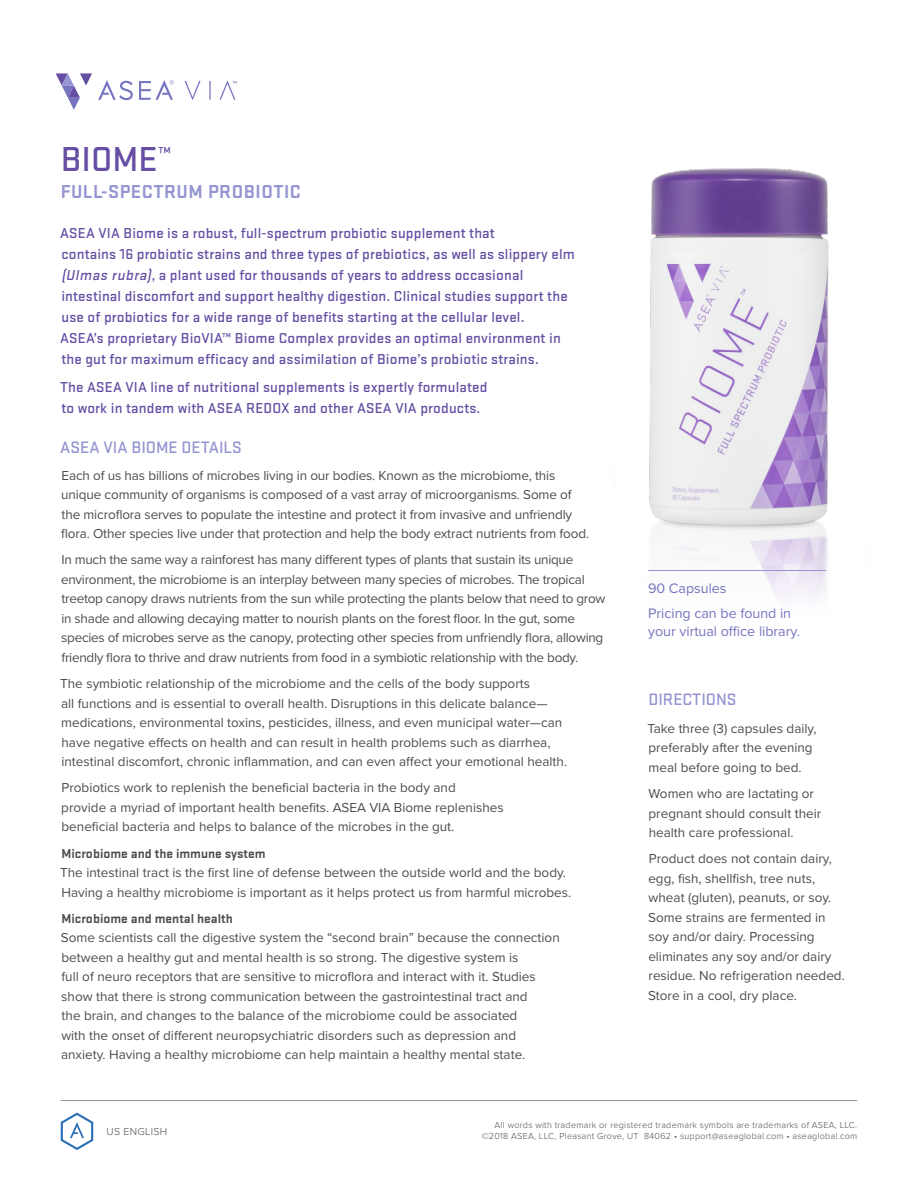
<style>
.page{position:relative;width:918px;height:1188px;background:#fff}
.page>*{position:absolute;margin:0;border:0;box-sizing:border-box;transform-origin:0 0}
.t1{font:500 36px "Stratum 2";color:#654ea3}
.t2{font:700 19.5px "Stratum 2";letter-spacing:.025em;color:#9595d2}
.t3{font:500 17.25px "Stratum 2";color:#9595d2}
.t4{font:500 15px/21px "Stratum 2";letter-spacing:.01em;color:#654ea3}
.t5{font:14.25px/24.8px "Proxima Nova";color:#7474c1}
.t6{font:13.5px/19.5px "Proxima Nova";color:#4d4d4f}
.t7{font:13.5px/19.5px "Proxima Nova";letter-spacing:-.02em;color:#4d4d4f}
.t8{font:700 13.5px "Stratum 2";color:#4d4d4f}
.t9{font:300 10.5px "Proxima Nova";letter-spacing:.03em;color:#4d4d4f}
.t10{font:300 9px/10.8px "Proxima Nova";letter-spacing:.03em;color:#4d4d4f;text-align:right}
.s1{font-style:italic}
</style>
<div class="page">
<img style="left:649px;top:168px;width:180px;height:431px">
<hr style="left:648px;top:570px;width:178px;height:1px;background:#9595d2">
<svg style="left:56px;top:73px;width:36px;height:37px"></svg>
<svg style="left:98px;top:80px;width:35px;height:20px"></svg>
<svg style="left:185px;top:81px;width:16px;height:19px"></svg>
<svg style="left:209px;top:81px;width:2px;height:19px"></svg>
<svg style="left:220px;top:81px;width:17px;height:19px"></svg>
<svg style="left:139px;top:80px;width:35px;height:20px"></svg>
<hr style="left:61px;top:1100px;width:796px;height:1px;background:#939598">
<svg style="left:60px;top:1112px;width:34px;height:38px"></svg>
<h1 class="t1" style="left:61px;top:135px;width:112px">BIOME<sup>™</sup></h1>
<h2 class="t2" style="left:61px;top:178px;width:242px">FULL-SPECTRUM PROBIOTIC</h2>
<p class="t4" style="left:60px;top:222px;width:516px">ASEA VIA Biome is a robust, full-spectrum probiotic supplement that<br>contains 16 probiotic strains and three types of prebiotics, as well as slippery elm <span class="s1">(Ulmas rubra)</span>, a plant used for thousands of years to address occasional intestinal discomfort and support healthy digestion. Clinical studies support the use of probiotics for a wide range of benefits starting at the cellular level.<br>ASEA’s proprietary BioVIA™ Biome Complex provides an optimal environment in the gut for maximum efficacy and assimilation of Biome’s probiotic strains.</p>
<p class="t4" style="left:60px;top:376px;width:429px">The ASEA VIA line of nutritional supplements is expertly formulated to work in tandem with ASEA REDOX and other ASEA VIA products.</p>
<p class="t3" style="left:60px;top:436px;width:183px">ASEA VIA BIOME DETAILS</p>
<p class="t6" style="left:61px;top:465px;width:530px">Each of us has billions of microbes living in our bodies. Known as the microbiome, this unique community of organisms is composed of a vast array of microorganisms. Some of the microflora serves to populate the intestine and protect it from invasive and unfriendly flora. Other species live under that protection and help the body extract nutrients from food.</p>
<p class="t7" style="left:61px;top:550px;width:546px">In much the same way a rainforest has many different types of plants that sustain its unique environment, the microbiome is an interplay between many species of microbes. The tropical treetop canopy draws nutrients from the sun while protecting the plants below that need to grow in shade and allowing decaying matter to nourish plants on the forest floor. In the gut, some species of microbes serve as the canopy, protecting other species from unfriendly flora, allowing friendly flora to thrive and draw nutrients from food in a symbiotic relationship with the body.</p>
<p class="t6" style="left:60px;top:673px;width:508px">The symbiotic relationship of the microbiome and the cells of the body supports<br>all functions and is essential to overall health. Disruptions in this delicate balance— medications, environmental toxins, pesticides, illness, and even municipal water—can have negative effects on health and can result in health problems such as diarrhea, intestinal discomfort, chronic inflammation, and can even affect your emotional health.</p>
<p class="t6" style="left:61px;top:778px;width:444px">Probiotics work to replenish the beneficial bacteria in the body and provide a myriad of important health benefits. ASEA VIA Biome replenishes beneficial bacteria and helps to balance of the microbes in the gut.</p>
<p class="t8" style="left:62px;top:844px;width:206px">Microbiome and the immune system</p>
<p class="t6" style="left:60px;top:862px;width:513px">The intestinal tract is the first line of defense between the outside world and the body.<br>Having a healthy microbiome is important as it helps protect us from harmful microbes.</p>
<p class="t8" style="left:62px;top:909px;width:173px">Microbiome and mental health</p>
<p class="t6" style="left:61px;top:927px;width:500px">Some scientists call the digestive system the “second brain” because the connection between a healthy gut and mental health is so strong. The digestive system is<br>full of neuro receptors that are sensitive to microflora and interact with it. Studies show that there is strong communication between the gastrointestinal tract and<br>the brain, and changes to the balance of the microbiome could be associated<br>with the onset of different neuropsychiatric disorders such as depression and anxiety. Having a healthy microbiome can help maintain a healthy mental state.</p>
<p class="t5" style="left:648px;top:576px;width:145px">90 Capsules<br>Pricing can be found in</p>
<p class="t5" style="left:648px;top:618px;width:153px">your virtual office library.</p>
<p class="t3" style="left:648px;top:687px;width:90px">DIRECTIONS</p>
<p class="t6" style="left:647px;top:718px;width:171px">Take three (3) capsules daily, preferably after the evening meal before going to bed.</p>
<p class="t6" style="left:649px;top:783px;width:174px">Women who are lactating or pregnant should consult their health care professional.</p>
<p class="t6" style="left:648px;top:849px;width:198px">Product does not contain dairy, egg, fish, shellfish, tree nuts, wheat (gluten), peanuts, or soy.<br>Some strains are fermented in soy and/or dairy. Processing eliminates any soy and/or dairy residue. No refrigeration needed.<br>Store in a cool, dry place.</p>
<p class="t9" style="left:107px;top:1126px;width:62px">US ENGLISH</p>
<p class="t10" style="left:482px;top:1120px;width:377px">All words with trademark or registered trademark symbols are trademarks of ASEA, LLC. ©2018 ASEA, LLC, Pleasant Grove, UT 84062 • support@aseaglobal.com • aseaglobal.com</p>
</div>
